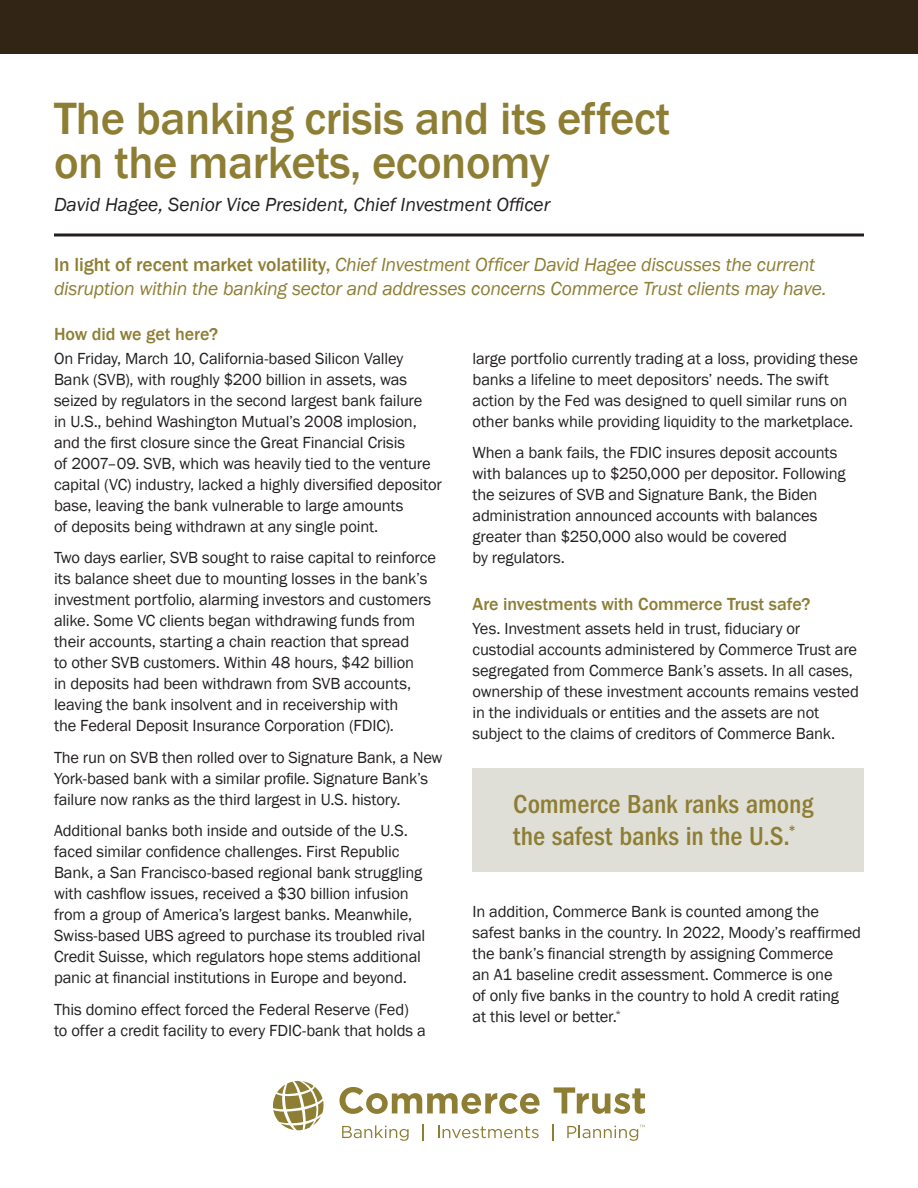
<style>
.page{position:relative;width:918px;height:1188px;background:#fff}
.page>*{position:absolute;margin:0;border:0;box-sizing:border-box;transform-origin:0 0}
.Title_Headline__IC{font:500 46.5px/43.5px "Franklin Gothic";letter-spacing:-.01em;color:#8d7e34}
.Bio_Name{font:500 condensed 27px/31.5px "Franklin Gothic LT Pro";letter-spacing:-.005em;color:#8d7e34}
.Intro-B_span__IC{font:italic 19.5px/24px "Franklin Gothic";letter-spacing:-.015em;color:#8d7e34}
.Byline__IC{font:italic 19.5px "Franklin Gothic";color:#231f20}
.Paragraph_Heads__IC{font:500 18px "Franklin Gothic";letter-spacing:-.005em;color:#8d7e35}
.Paragraph_Heads__IC-2{font:500 18px "Franklin Gothic";letter-spacing:-.005em;color:#8d7e34}
.Body{font:16.5px/21px "Franklin Gothic";letter-spacing:-.01em;color:#231f20}
.Body-2{font:16.5px/21px "Franklin Gothic";letter-spacing:-.01em;color:#242021}
.s1{font-weight:500;font-style:normal}
</style>
<div class="page">
<div style="left:0;top:0;width:918px;height:54px;background:#322515"></div>
<hr style="left:54px;top:233px;width:810px;height:3px;background:#231f20">
<svg style="left:273px;top:1081px;width:51px;height:49px"></svg>
<svg style="left:339px;top:1087px;width:201px;height:27px"></svg>
<svg style="left:554px;top:1087px;width:91px;height:27px"></svg>
<svg style="left:342px;top:1125px;width:67px;height:16px"></svg>
<svg style="left:423px;top:1124px;width:1px;height:16px"></svg>
<svg style="left:438px;top:1126px;width:101px;height:12px"></svg>
<svg style="left:552px;top:1124px;width:1px;height:16px"></svg>
<svg style="left:567px;top:1125px;width:78px;height:16px"></svg>
<div style="left:472px;top:768px;width:392px;height:104px;background:#dfdfd7"></div>
<p class="Title_Headline__IC" style="left:54px;top:98px;width:618px">The banking crisis and its effect on the markets, economy</p>
<p class="Byline__IC" style="left:54px;top:192px;width:498px">David Hagee, Senior Vice President, Chief Investment Officer</p>
<p class="Intro-B_span__IC" style="left:54px;top:253px;width:774px"><span class="s1">In light of recent market volatility,</span> Chief Investment Officer David Hagee discusses the current disruption within the banking sector and addresses concerns Commerce Trust clients may have.</p>
<p class="Paragraph_Heads__IC-2" style="left:54px;top:323px;width:166px">How did we get here?</p>
<p class="Body" style="left:54px;top:348px;width:390px">On Friday, March 10, California-based Silicon Valley Bank (SVB), with roughly $200 billion in assets, was seized by regulators in the second largest bank failure<br>in U.S., behind Washington Mutual’s 2008 implosion, and the first closure since the Great Financial Crisis<br>of 2007–09. SVB, which was heavily tied to the venture capital (VC) industry, lacked a highly diversified depositor base, leaving the bank vulnerable to large amounts<br>of deposits being withdrawn at any single point.</p>
<p class="Body" style="left:54px;top:548px;width:384px">Two days earlier, SVB sought to raise capital to reinforce its balance sheet due to mounting losses in the bank’s investment portfolio, alarming investors and customers alike. Some VC clients began withdrawing funds from their accounts, starting a chain reaction that spread<br>to other SVB customers. Within 48 hours, $42 billion<br>in deposits had been withdrawn from SVB accounts, leaving the bank insolvent and in receivership with<br>the Federal Deposit Insurance Corporation (FDIC).</p>
<p class="Body" style="left:54px;top:747px;width:390px">The run on SVB then rolled over to Signature Bank, a New<br>York-based bank with a similar profile. Signature Bank’s failure now ranks as the third largest in U.S. history.</p>
<p class="Body" style="left:54px;top:821px;width:373px">Additional banks both inside and outside of the U.S. faced similar confidence challenges. First Republic Bank, a San Francisco-based regional bank struggling with cashflow issues, received a $30 billion infusion from a group of America’s largest banks. Meanwhile, Swiss-based UBS agreed to purchase its troubled rival Credit Suisse, which regulators hope stems additional panic at financial institutions in Europe and beyond.</p>
<p class="Body" style="left:54px;top:999px;width:373px">This domino effect forced the Federal Reserve (Fed) to offer a credit facility to every FDIC-bank that holds a</p>
<p class="Body-2" style="left:472px;top:348px;width:387px">large portfolio currently trading at a loss, providing these banks a lifeline to meet depositors’ needs. The swift action by the Fed was designed to quell similar runs on other banks while providing liquidity to the marketplace.</p>
<p class="Body-2" style="left:472px;top:443px;width:375px">When a bank fails, the FDIC insures deposit accounts with balances up to $250,000 per depositor. Following the seizures of SVB and Signature Bank, the Biden administration announced accounts with balances greater than $250,000 also would be covered<br>by regulators.</p>
<p class="Paragraph_Heads__IC" style="left:472px;top:593px;width:339px">Are investments with Commerce Trust safe?</p>
<p class="Body-2" style="left:472px;top:618px;width:388px">Yes. Investment assets held in trust, fiduciary or custodial accounts administered by Commerce Trust are segregated from Commerce Bank’s assets. In all cases, ownership of these investment accounts remains vested in the individuals or entities and the assets are not subject to the claims of creditors of Commerce Bank.</p>
<p class="Bio_Name" style="left:513px;top:789px;width:302px">Commerce Bank ranks among the safest banks in the U.S.<sup>*</sup></p>
<p class="Body" style="left:472px;top:902px;width:390px">In addition, Commerce Bank is counted among the safest banks in the country. In 2022, Moody’s reaffirmed the bank’s financial strength by assigning Commerce<br>an A1 baseline credit assessment. Commerce is one<br>of only five banks in the country to hold A credit rating<br>at this level or better.<sup>*</sup></p>
</div>
